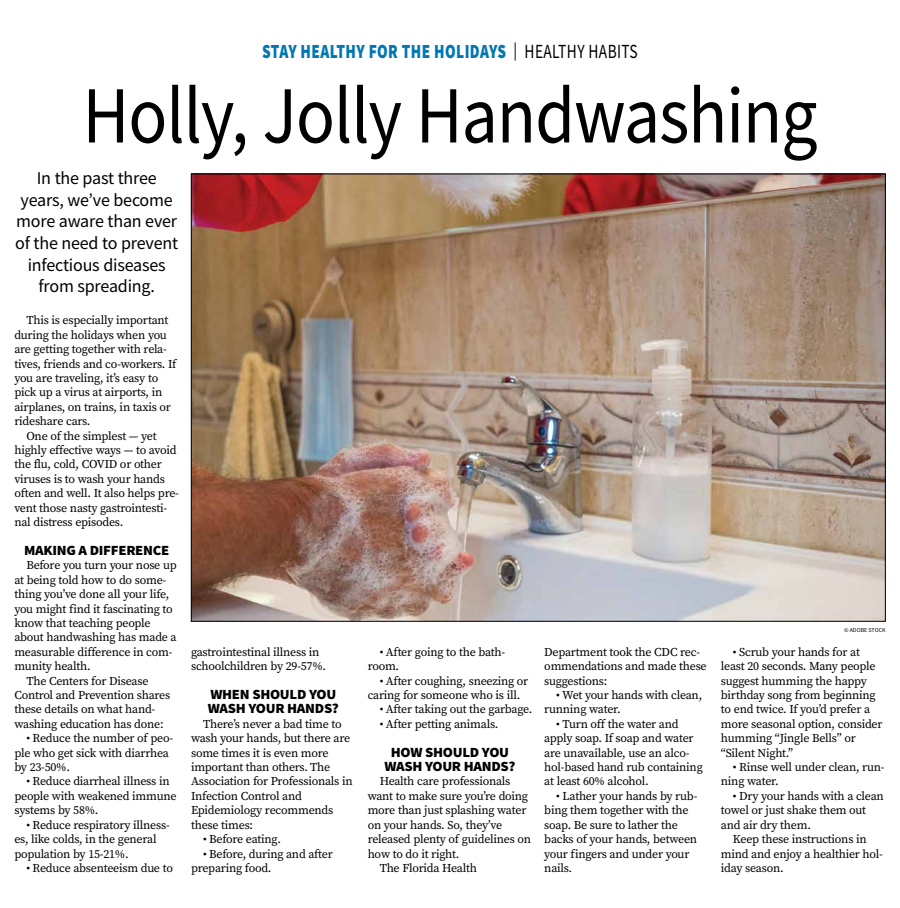
<style>
.page{position:relative;width:900px;height:908px;background:#fff}
.page>*{position:absolute;margin:0;border:0;box-sizing:border-box;transform-origin:0 0}
.t1{font:81px "Source Sans Pro";letter-spacing:-.015em;color:#000;scale:.89 1}
.t2{font:900 20px "Source Sans Pro";letter-spacing:.025em;color:#0077b1;scale:.77 1}
.t3{font:18px/21.6px "Source Sans Pro";letter-spacing:-.01em;color:#000;text-align:center}
.t4{font:900 14px/14.4px "Source Sans Pro";letter-spacing:-.02em;color:#000;scale:1.05 1}
.t5{font:12px/14.4px "Source Serif Pro";letter-spacing:-.02em;color:#000}
.t6{font:6px "Source Sans Pro";color:#000}
.s1{font-weight:400;font-size:18px;color:#000}
.s2{font-weight:400;color:#000}
</style>
<div class="page">
<img style="left:193px;top:176px;width:691px;height:443px">
<h2 class="t2" style="left:262px;top:38px;width:489px">STAY HEALTHY FOR THE HOLIDAYS <span class="s1">|</span> <span class="s2">HEALTHY HABITS</span></h2>
<h1 class="t1" style="left:82px;top:64px;width:827px">Holly, Jolly Handwashing</h1>
<h3 class="t3" style="left:15px;top:167px;width:165px">In the past three years, we’ve become more aware than ever of the need to prevent infectious diseases from spreading.</h3>
<p class="t5" style="left:26px;top:313px;width:143px">This is especially important</p>
<p class="t5" style="left:14px;top:327px;width:154px">during the holidays when you</p>
<p class="t5" style="left:14px;top:342px;width:154px">are getting together with rela-</p>
<p class="t5" style="left:14px;top:356px;width:163px">tives, friends and co-workers. If</p>
<p class="t5" style="left:14px;top:370px;width:145px">you are traveling, it’s easy to</p>
<p class="t5" style="left:14px;top:385px;width:149px">pick up a virus at airports, in</p>
<p class="t5" style="left:14px;top:399px;width:158px">airplanes, on trains, in taxis or</p>
<p class="t5" style="left:14px;top:414px;width:78px">rideshare cars.</p>
<p class="t5" style="left:26px;top:428px;width:132px">One of the simplest — yet</p>
<p class="t5" style="left:14px;top:442px;width:164px">highly effective ways — to avoid</p>
<p class="t5" style="left:14px;top:457px;width:149px">the flu, cold, COVID or other</p>
<p class="t5" style="left:14px;top:471px;width:152px">viruses is to wash your hands</p>
<p class="t5" style="left:14px;top:486px;width:166px">often and well. It also helps pre-</p>
<p class="t5" style="left:14px;top:500px;width:154px">vent those nasty gastrointesti-</p>
<p class="t5" style="left:14px;top:514px;width:110px">nal distress episodes.</p>
<p class="t4" style="left:24px;top:542px;width:140px">MAKING A DIFFERENCE</p>
<p class="t5" style="left:26px;top:558px;width:152px">Before you turn your nose up</p>
<p class="t5" style="left:14px;top:572px;width:153px">at being told how to do some-</p>
<p class="t5" style="left:14px;top:586px;width:156px">thing you’ve done all your life,</p>
<p class="t5" style="left:14px;top:601px;width:160px">you might find it fascinating to</p>
<p class="t5" style="left:14px;top:615px;width:138px">know that teaching people</p>
<p class="t5" style="left:14px;top:630px;width:164px">about handwashing has made a</p>
<p class="t5" style="left:14px;top:644px;width:160px">measurable difference in com-</p>
<p class="t5" style="left:14px;top:658px;width:78px">munity health.</p>
<p class="t5" style="left:26px;top:673px;width:124px">The Centers for Disease</p>
<p class="t5" style="left:14px;top:687px;width:157px">Control and Prevention shares</p>
<p class="t5" style="left:14px;top:702px;width:142px">these details on what hand-</p>
<p class="t5" style="left:14px;top:716px;width:151px">washing education has done:</p>
<p class="t5" style="left:14px;top:730px;width:160px;text-indent:12px">• Reduce the number of peo&shy;ple who get sick with diarrhea by 23-50%.</p>
<p class="t5" style="left:14px;top:774px;width:164px;text-indent:12px">• Reduce diarrheal illness in people with weakened immune systems by 58%.</p>
<p class="t5" style="left:14px;top:817px;width:157px;text-indent:12px">• Reduce respiratory illness&shy;es, like colds, in the general population by 15-21%.</p>
<p class="t5" style="left:26px;top:860px;width:148px">• Reduce absenteeism due to</p>
<p class="t5" style="left:191px;top:644px;width:137px">gastrointestinal illness in schoolchildren by 29-57%.</p>
<p class="t4" style="left:208px;top:686px;width:127px">WHEN SHOULD YOU<br>WASH YOUR HANDS?</p>
<p class="t5" style="left:191px;top:716px;width:163px;text-indent:12px">There’s never a bad time to wash your hands, but there are some times it is even more important than others. The<br>Association for Professionals in<br>Infection Control and<br>Epidemiology recommends these times:</p>
<p class="t5" style="left:203px;top:831px;width:80px">• Before eating.</p>
<p class="t5" style="left:191px;top:846px;width:143px;text-indent:12px">• Before, during and after preparing food.</p>
<p class="t5" style="left:368px;top:644px;width:139px;text-indent:12px">• After going to the bath&shy;room.</p>
<p class="t5" style="left:368px;top:673px;width:162px;text-indent:12px">• After coughing, sneezing or caring for someone who is ill.</p>
<p class="t5" style="left:380px;top:702px;width:154px">• After taking out the garbage.</p>
<p class="t5" style="left:380px;top:716px;width:120px">• After petting animals.</p>
<p class="t4" style="left:384px;top:744px;width:127px;text-align:center">HOW SHOULD YOU<br>WASH YOUR HANDS?</p>
<p class="t5" style="left:380px;top:774px;width:132px">Health care professionals</p>
<p class="t5" style="left:368px;top:788px;width:162px">want to make sure you’re doing</p>
<p class="t5" style="left:368px;top:802px;width:160px">more than just splashing water</p>
<p class="t5" style="left:368px;top:817px;width:136px">on your hands. So, they’ve</p>
<p class="t5" style="left:368px;top:831px;width:165px">released plenty of guidelines on</p>
<p class="t5" style="left:368px;top:846px;width:93px">how to do it right.</p>
<p class="t5" style="left:380px;top:860px;width:99px">The Florida Health</p>
<p class="t5" style="left:544px;top:644px;width:164px">Department took the CDC rec&shy;ommendations and made these suggestions:</p>
<p class="t5" style="left:544px;top:687px;width:159px;text-indent:12px">• Wet your hands with clean, running water.</p>
<p class="t5" style="left:544px;top:716px;width:160px;text-indent:12px">• Turn off the water and apply soap. If soap and water are unavailable, use an alco&shy;hol-based hand rub containing at least 60% alcohol.</p>
<p class="t5" style="left:544px;top:788px;width:155px;text-indent:12px">• Lather your hands by rub&shy;bing them together with the soap. Be sure to lather the backs of your hands, between your fingers and under your nails.</p>
<p class="t6" style="left:844px;top:626px;width:43px">© ADOBE STOCK</p>
<p class="t5" style="left:721px;top:644px;width:163px;text-indent:12px">• Scrub your hands for at least 20 seconds. Many people suggest humming the happy birthday song from beginning to end twice. If you’d prefer a more seasonal option, consider humming “Jingle Bells” or “Silent Night.”</p>
<p class="t5" style="left:721px;top:759px;width:165px;text-indent:12px">• Rinse well under clean, run&shy;ning water.</p>
<p class="t5" style="left:721px;top:788px;width:164px;text-indent:12px">• Dry your hands with a clean towel or just shake them out and air dry them.</p>
<p class="t5" style="left:721px;top:831px;width:163px;text-indent:12px">Keep these instructions in mind and enjoy a healthier hol&shy;iday season.</p>
</div>
